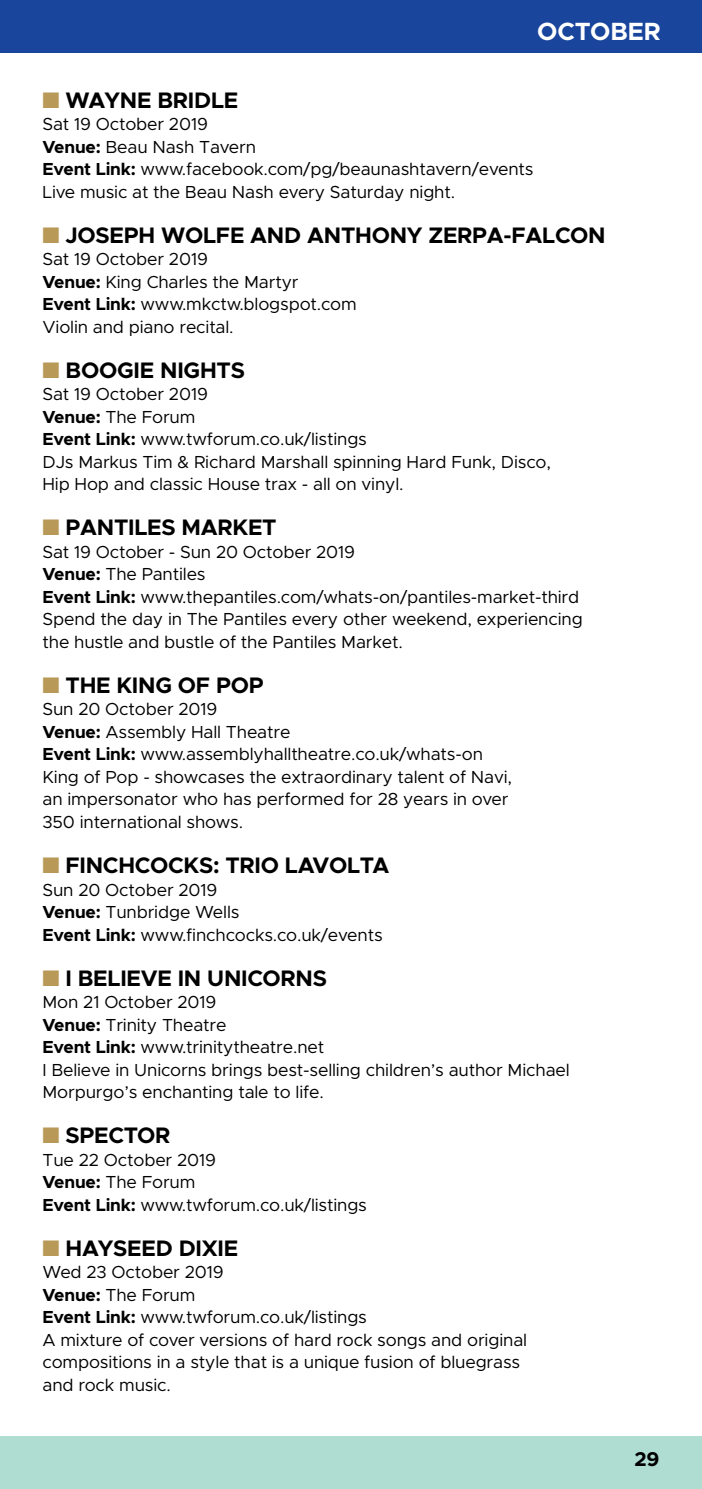
<style>
.page{position:relative;width:702px;height:1489px;background:#fff}
.page>*{position:absolute;margin:0;border:0;box-sizing:border-box;transform-origin:0 0}
.t1{font:700 25px "Metropolis";color:#fff}
.t2{font:700 22.5px "Metropolis";letter-spacing:-.01em;color:#000}
.t3{font:700 20px "Metropolis";color:#000}
.t4{font:17.5px/22.5px "Metropolis";letter-spacing:-.01em;color:#000}
.s1{color:#b99958}
.s2{font-weight:700}
</style>
<div class="page">
<div style="left:0;top:1436px;width:702px;height:52px;background:#afddd2"></div>
<div style="left:0;top:0;width:702px;height:52px;background:#19459d"></div>
<h1 class="t1" style="left:537px;top:15px;width:19px">OCTOBER</h1>
<p class="t2" style="left:43px;top:86px;width:197px"><span class="s1">■</span> Wayne Bridle</p>
<p class="t4" style="left:43px;top:113px;width:492px">Sat 19 October 2019<br><span class="s2">Venue:</span> Beau Nash Tavern<br><span class="s2">Event Link:</span> www.facebook.com/pg/beaunashtavern/events Live music at the Beau Nash every Saturday night.</p>
<p class="t2" style="left:43px;top:221px;width:564px"><span class="s1">■</span> Joseph Wolfe and Anthony Zerpa-Falcon</p>
<p class="t4" style="left:43px;top:248px;width:316px">Sat 19 October 2019<br><span class="s2">Venue:</span> King Charles the Martyr<br><span class="s2">Event Link:</span> www.mkctw.blogspot.com<br>Violin and piano recital.</p>
<p class="t2" style="left:43px;top:356px;width:204px"><span class="s1">■</span> Boogie Nights</p>
<p class="t4" style="left:43px;top:383px;width:510px">Sat 19 October 2019<br><span class="s2">Venue:</span> The Forum<br><span class="s2">Event Link:</span> www.twforum.co.uk/listings<br>DJs Markus Tim &amp; Richard Marshall spinning Hard Funk, Disco, Hip Hop and classic House trax - all on vinyl.</p>
<p class="t2" style="left:43px;top:513px;width:235px"><span class="s1">■</span> Pantiles Market</p>
<p class="t4" style="left:43px;top:540px;width:541px">Sat 19 October - Sun 20 October 2019<br><span class="s2">Venue:</span> The Pantiles<br><span class="s2">Event Link:</span> www.thepantiles.com/whats-on/pantiles-market-third Spend the day in The Pantiles every other weekend, experiencing the hustle and bustle of the Pantiles Market.</p>
<p class="t2" style="left:43px;top:671px;width:220px"><span class="s1">■</span> The King of Pop</p>
<p class="t4" style="left:43px;top:698px;width:471px">Sun 20 October 2019<br><span class="s2">Venue:</span> Assembly Hall Theatre<br><span class="s2">Event Link:</span> www.assemblyhalltheatre.co.uk/whats-on King of Pop - showcases the extraordinary talent of Navi, an impersonator who has performed for 28 years in over 350 international shows.</p>
<p class="t2" style="left:43px;top:851px;width:348px"><span class="s1">■</span> Finchcocks: Trio Lavolta</p>
<p class="t4" style="left:43px;top:878px;width:341px">Sun 20 October 2019<br><span class="s2">Venue:</span> Tunbridge Wells<br><span class="s2">Event Link:</span> www.finchcocks.co.uk/events</p>
<p class="t2" style="left:43px;top:963px;width:286px"><span class="s1">■</span> I Believe in Unicorns</p>
<p class="t4" style="left:43px;top:990px;width:528px">Mon 21 October 2019<br><span class="s2">Venue:</span> Trinity Theatre<br><span class="s2">Event Link:</span> www.trinitytheatre.net<br>I Believe in Unicorns brings best-selling children’s author Michael Morpurgo’s enchanting tale to life.</p>
<p class="t2" style="left:43px;top:1121px;width:129px"><span class="s1">■</span> Spector</p>
<p class="t4" style="left:43px;top:1148px;width:326px">Tue 22 October 2019<br><span class="s2">Venue:</span> The Forum<br><span class="s2">Event Link:</span> www.twforum.co.uk/listings</p>
<p class="t2" style="left:43px;top:1233px;width:197px"><span class="s1">■</span> Hayseed Dixie</p>
<p class="t4" style="left:43px;top:1260px;width:486px">Wed 23 October 2019<br><span class="s2">Venue:</span> The Forum<br><span class="s2">Event Link:</span> www.twforum.co.uk/listings<br>A mixture of cover versions of hard rock songs and original compositions in a style that is a unique fusion of bluegrass and rock music.</p>
<p class="t3" style="left:634px;top:1445px;width:27px">29</p>
</div>
